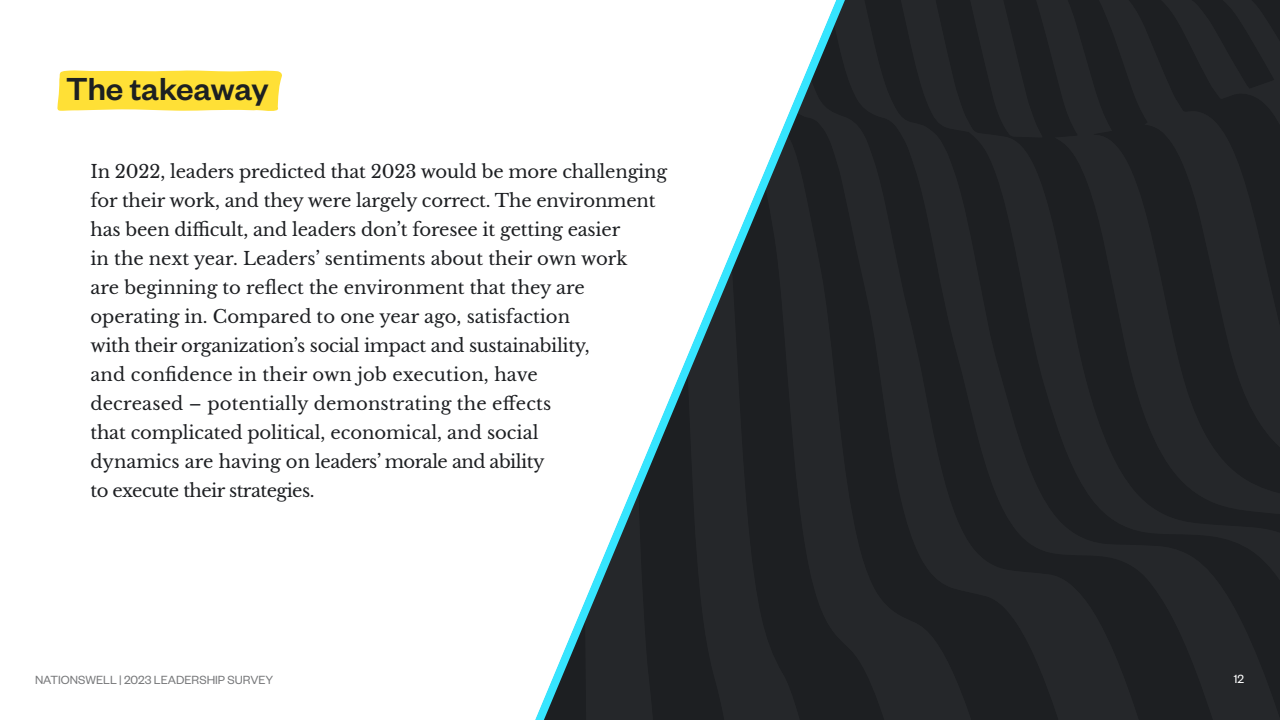
<style>
.page{position:relative;width:1280px;height:720px;background:#fff}
.page>*{position:absolute;margin:0;border:0;box-sizing:border-box;transform-origin:0 0}
.t1{font:500 35px "Founders Grotesk";color:#1d2022}
.t2{font:18px/29px "Libre Baskerville";letter-spacing:-.01em;color:#1d1f22}
.t3{font:13px "Founders Grotesk";color:#1d1f22}
.t4{font:13px "Founders Grotesk";color:#fff}
</style>
<div class="page">
<div style="left:866px;top:0;width:414px;height:720px;background:#1d1f22"></div>
<div style="left:900px;top:0;width:380px;height:591px;background:#212326"></div>
<div style="left:1035px;top:0;width:245px;height:515px;background:#232528"></div>
<div style="left:1096px;top:0;width:184px;height:453px;background:#242628"></div>
<div style="left:969px;top:0;width:74px;height:138px;background:#1d1f22"></div>
<div style="left:1154px;top:0;width:126px;height:141px;background:#1d1f22"></div>
<svg style="left:57px;top:70px;width:225px;height:41px;background:#ffe142"></svg>
<svg style="left:535px;top:0;width:331px;height:720px"></svg>
<h1 class="t1" style="left:66px;top:67px;width:204px">The takeaway</h1>
<p class="t2" style="left:90px;top:158px;width:578px">In 2022, leaders predicted that 2023 would be more challenging for their work, and they were largely correct. The environment has been difficult, and leaders don’t foresee it getting easier<br>in the next year. Leaders’ sentiments about their own work<br>are beginning to reflect the environment that they are operating in. Compared to one year ago, satisfaction<br>with their organization’s social impact and sustainability,<br>and confidence in their own job execution, have<br>decreased – potentially demonstrating the effects<br>that complicated political, economical, and social<br>dynamics are having on leaders’ morale and ability<br>to execute their strategies.</p>
<p class="t3" style="left:35px;top:672px;width:240px">NATIONSWELL | 2023 LEADERSHIP SURVEY</p>
<p class="t4" style="left:1234px;top:671px;width:12px">12</p>
</div>
